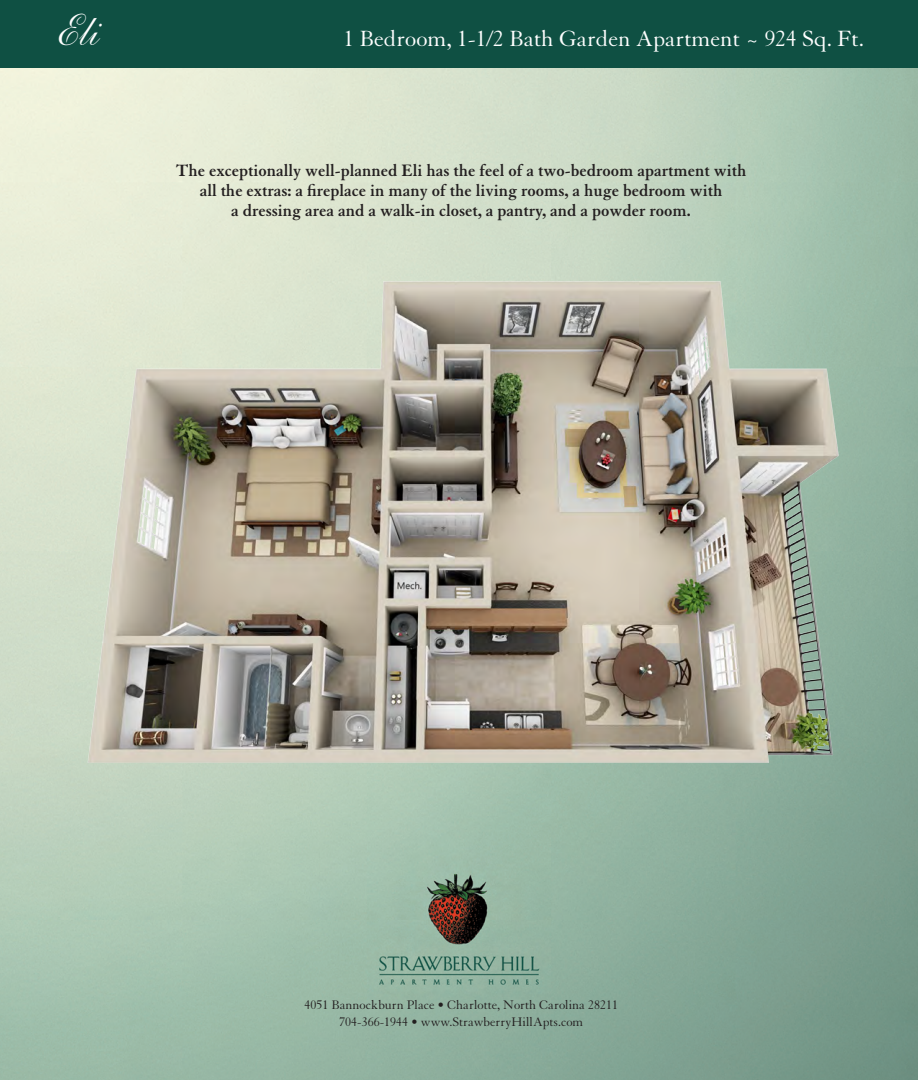
<style>
.page{position:relative;width:918px;height:1080px;background:#fff}
.page>*{position:absolute;margin:0;border:0;box-sizing:border-box;transform-origin:0 0}
.t1{font:45px "Shelley Andante Script";color:#fff}
.t2{font:24px "Granjon";color:#fff}
.t3{font:700 18px/20.2px "Granjon";color:#231f20;text-align:center}
.t4{font:13.5px "Granjon";color:#231f20}
</style>
<div class="page">
<img style="left:0;top:68px;width:918px;height:1012px">
<div style="left:0;top:0;width:918px;height:68px;background:#0f5043"></div>
<img style="left:86px;top:276px;width:754px;height:551px">
<p class="t1" style="left:54px;top:4px;width:47px">Eli</p>
<p class="t2" style="left:344px;top:25px;width:522px">1 Bedroom, 1-1/2 Bath Garden Apartment ~ 924 Sq. Ft.</p>
<p class="t3" style="left:176px;top:160px;width:572px">The exceptionally well-planned Eli has the feel of a two-bedroom apartment with all the extras: a fireplace in many of the living rooms, a huge bedroom with<br>a dressing area and a walk-in closet, a pantry, and a powder room.</p>
<p class="t4" style="left:305px;top:998px;width:315px">4051 Bannockburn Place • Charlotte, North Carolina 28211</p>
<p class="t4" style="left:339px;top:1014px;width:246px">704-366-1944 • www.StrawberryHillApts.com</p>
</div>
